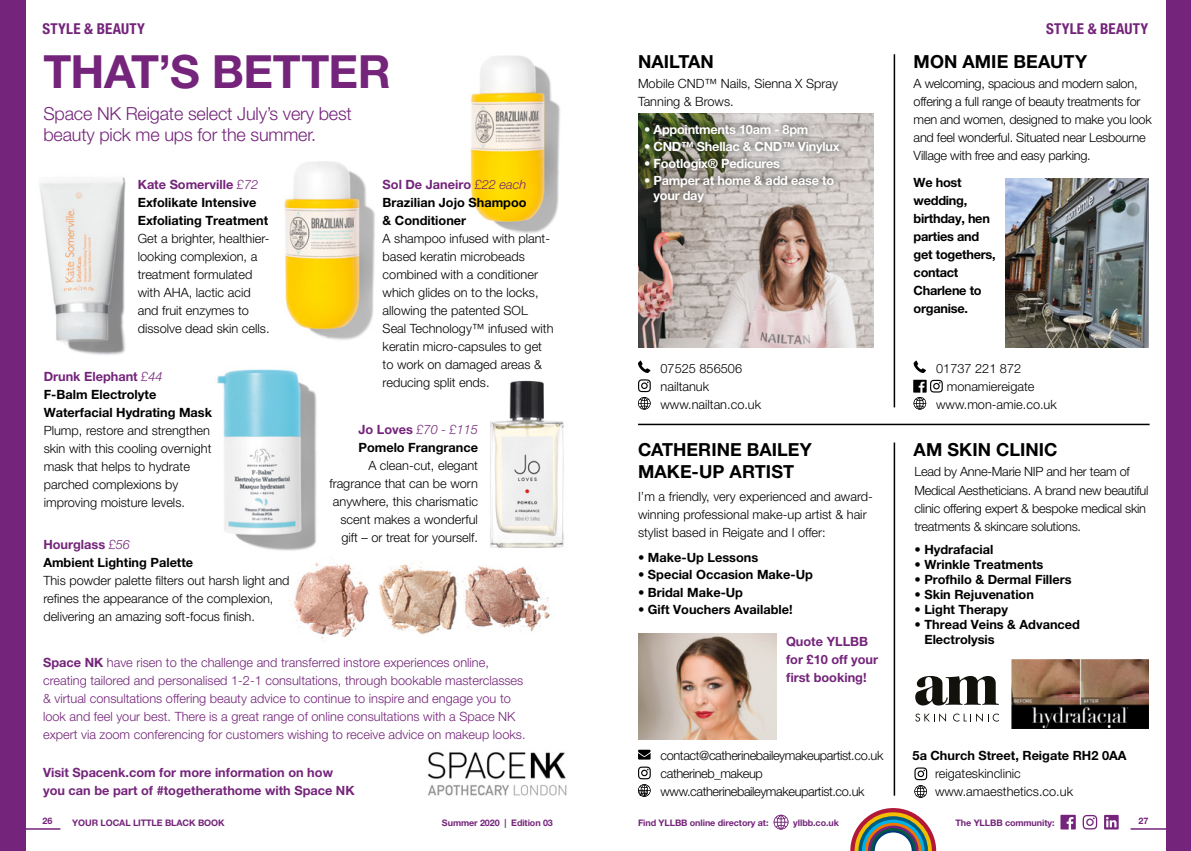
<style>
.page{position:relative;width:1191px;height:851px;background:#fff}
.page>*{position:absolute;margin:0;border:0;box-sizing:border-box;transform-origin:0 0}
.t1{font:700 45.75px "Helvetica Neue LT Pro";letter-spacing:-.01em;color:#74247a}
.t2{font:300 18px/21px "Helvetica Neue LT Pro";letter-spacing:-.01em;color:#74247a}
.t3{font:700 18px/21.6px "Helvetica Neue LT Pro";letter-spacing:.005em;color:#000}
.t4{font:700 condensed 15px "Helvetica Neue LT Pro";letter-spacing:.015em;color:#74247a}
.t5{font:300 12.75px/18px "Helvetica Neue LT Pro";color:#000}
.t6{font:700 12.75px/18px "Helvetica Neue LT Pro";color:#000}
.t7{font:300 12.75px/18px "Helvetica Neue LT Pro";color:#74247a}
.t8{font:300 12.75px/18px "Helvetica Neue LT Pro";letter-spacing:-.02em;color:#000}
.t9{font:700 12.75px/18px "Helvetica Neue LT Pro";color:#74247a}
.t10{font:300 12.75px "Helvetica Neue LT Pro";letter-spacing:-.03em;color:#000}
.t11{font:700 12.75px/15px "Helvetica Neue LT Pro";letter-spacing:-.02em;color:#fff}
.t12{font:700 12.75px/18px "Helvetica Neue LT Pro";letter-spacing:-.02em;color:#000}
.t13{font:700 9px "Helvetica Neue LT Pro";letter-spacing:-.01em;color:#74247a}
.s1{color:#74247a}
.s2{font-weight:300;font-style:italic;color:#74247a}
.s3{font-weight:700}
</style>
<div class="page">
<div style="left:0;top:0;width:26px;height:850px;background:#74247a"></div>
<div style="left:1166px;top:0;width:25px;height:850px;background:#74247a"></div>
<svg style="left:1060px;top:814px;width:15px;height:15px"></svg>
<svg style="left:1082px;top:814px;width:15px;height:15px"></svg>
<svg style="left:1104px;top:814px;width:14px;height:15px"></svg>
<svg style="left:773px;top:814px;width:15px;height:15px"></svg>
<hr style="left:1130px;top:828px;width:36px;height:1px;background:#74247a">
<hr style="left:25px;top:828px;width:35px;height:1px;background:#74247a">
<svg style="left:850px;top:808px;width:86px;height:42px"></svg>
<img style="left:289px;top:559px;width:261px;height:82px">
<img style="left:470px;top:55px;width:90px;height:178px">
<img style="left:217px;top:369px;width:100px;height:182px">
<img style="left:490px;top:380px;width:74px;height:168px">
<img style="left:39px;top:177px;width:87px;height:178px">
<img style="left:284px;top:161px;width:91px;height:179px">
<img style="left:427px;top:752px;width:140px;height:44px">
<hr style="left:638px;top:423px;width:511px;height:2px;background:#000">
<img style="left:638px;top:114px;width:236px;height:234px">
<img style="left:1006px;top:179px;width:142px;height:169px">
<div style="left:637px;top:117px;width:208px;height:92px;background:#000;opacity:.75"></div>
<svg style="left:638px;top:360px;width:12px;height:13px"></svg>
<svg style="left:913px;top:360px;width:13px;height:13px"></svg>
<svg style="left:638px;top:379px;width:13px;height:30px"></svg>
<svg style="left:638px;top:766px;width:13px;height:30px"></svg>
<hr style="left:893px;top:54px;width:2px;height:353px;background:#000">
<hr style="left:893px;top:442px;width:2px;height:353px;background:#000">
<svg style="left:913px;top:379px;width:29px;height:30px"></svg>
<img style="left:638px;top:633px;width:138px;height:106px">
<svg style="left:638px;top:749px;width:12px;height:10px"></svg>
<svg style="left:914px;top:767px;width:13px;height:30px"></svg>
<svg style="left:915px;top:713px;width:31px;height:8px"></svg>
<svg style="left:953px;top:713px;width:46px;height:8px"></svg>
<svg style="left:915px;top:676px;width:84px;height:29px"></svg>
<img style="left:1011px;top:659px;width:137px;height:69px">
<p class="t4" style="left:43px;top:20px;width:104px">STYLE &amp; BEAUTY</p>
<p class="t4" style="left:1046px;top:20px;width:104px">STYLE &amp; BEAUTY</p>
<h1 class="t1" style="left:43px;top:43px;width:349px">THAT’S BETTER</h1>
<h2 class="t2" style="left:43px;top:103px;width:310px">Space NK Reigate select July’s very best beauty pick me ups for the summer.</h2>
<p class="t6" style="left:138px;top:175px;width:132px"><span class="s1">Kate Somerville</span> <span class="s2">£72<br></span>Exfolikate Intensive<br>Exfoliating Treatment</p>
<p class="t5" style="left:138px;top:229px;width:133px">Get a brighter, healthier&shy;looking complexion, a treatment formulated with AHA, lactic acid and fruit enzymes to dissolve dead skin cells.</p>
<p class="t6" style="left:44px;top:367px;width:170px"><span class="s1">Drunk Elephant</span> <span class="s2">£44<br></span>F-Balm Electrolyte<br>Waterfacial Hydrating Mask</p>
<p class="t5" style="left:44px;top:421px;width:169px">Plump, restore and strengthen skin with this cooling overnight mask that helps to hydrate parched complexions by improving moisture levels.</p>
<p class="t6" style="left:43px;top:534px;width:151px"><span class="s1">Hourglass</span> <span class="s2">£56<br></span>Ambient Lighting Palette</p>
<p class="t5" style="left:43px;top:570px;width:248px">This powder palette filters out harsh light and refines the appearance of the complexion, delivering an amazing soft-focus finish.</p>
<p class="t6" style="left:382px;top:175px;width:145px;text-align:justify"><span class="s1">Sol De Janeiro</span> <span class="s2">£22 each </span>Brazilian Jojo Shampoo &amp; Conditioner</p>
<p class="t5" style="left:382px;top:229px;width:172px">A shampoo infused with plant&shy;based keratin microbeads combined with a conditioner which glides on to the locks, allowing the patented SOL<br>Seal Technology™ infused with keratin micro-capsules to get to work on damaged areas &amp; reducing split ends.</p>
<p class="t6" style="left:358px;top:420px;width:121px"><span class="s1">Jo Loves</span> <span class="s2">£70 - £115<br></span>Pomelo Frangrance</p>
<p class="t5" style="left:329px;top:456px;width:150px;text-align:right">A clean-cut, elegant fragrance that can be worn anywhere, this charismatic scent makes a wonderful gift – or treat for yourself.</p>
<p class="t7" style="left:43px;top:652px;width:484px"><span class="s3">Space NK</span> have risen to the challenge and transferred instore experiences online, creating tailored and personalised 1-2-1 consultations, through bookable masterclasses &amp; virtual consultations offering beauty advice to continue to inspire and engage you to look and feel your best. There is a great range of online consultations with a Space NK expert via zoom conferencing for customers wishing to receive advice on makeup looks.</p>
<p class="t9" style="left:43px;top:762px;width:313px">Visit Spacenk.com for more information on how you can be part of #togetherathome with Space NK</p>
<h2 class="t3" style="left:638px;top:50px;width:77px">NAILTAN</h2>
<h2 class="t3" style="left:913px;top:50px;width:175px">MON AMIE BEAUTY</h2>
<p class="t5" style="left:638px;top:74px;width:201px">Mobile CND™ Nails, Sienna X Spray<br>Tanning &amp; Brows.</p>
<p class="t8" style="left:913px;top:74px;width:240px">A welcoming, spacious and modern salon, offering a full range of beauty treatments for men and women, designed to make you look and feel wonderful. Situated near Lesbourne Village with free and easy parking.</p>
<p class="t12" style="left:913px;top:173px;width:83px">We host wedding, birthday, hen parties and get togethers, contact<br>Charlene to organise.</p>
<p class="t11" style="left:644px;top:121px;width:166px">• Appointments 10am - 8pm</p>
<p class="t11" style="left:644px;top:138px;width:197px">• CND™ Shellac &amp; CND™ Vinylux</p>
<p class="t11" style="left:644px;top:155px;width:137px">• Footlogix® Pedicures</p>
<p class="t11" style="left:653px;top:173px;width:182px;text-indent:-9px">• Pamper at home &amp; add ease to your day</p>
<p class="t5" style="left:660px;top:359px;width:102px">07525 856506 nailtanuk www.nailtan.co.uk</p>
<p class="t5" style="left:936px;top:359px;width:87px">01737 221 872</p>
<p class="t5" style="left:946px;top:377px;width:89px">monamiereigate</p>
<p class="t5" style="left:936px;top:395px;width:122px">www.mon-amie.co.uk</p>
<h2 class="t3" style="left:638px;top:438px;width:175px">CATHERINE BAILEY<br>MAKE-UP ARTIST</h2>
<p class="t5" style="left:638px;top:486px;width:236px">I’m a friendly, very experienced and award&shy;winning professional make-up artist &amp; hair stylist based in Reigate and I offer:</p>
<p class="t6" style="left:638px;top:548px;width:122px">• Make-Up Lessons</p>
<p class="t6" style="left:638px;top:565px;width:176px">• Special Occasion Make-Up</p>
<p class="t6" style="left:638px;top:582px;width:107px">• Bridal Make-Up</p>
<p class="t6" style="left:638px;top:599px;width:156px">• Gift Vouchers Available!</p>
<p class="t9" style="left:786px;top:632px;width:94px">Quote YLLBB for £10 off your first booking!</p>
<p class="t10" style="left:660px;top:747px;width:224px">contact@catherinebaileymakeupartist.co.uk</p>
<p class="t10" style="left:660px;top:765px;width:104px">catherineb_makeup</p>
<p class="t10" style="left:638px;top:783px;width:228px">w www.catherinebaileymakeupartist.co.uk</p>
<h2 class="t3" style="left:913px;top:438px;width:145px">AM SKIN CLINIC</h2>
<p class="t8" style="left:914px;top:462px;width:235px">Lead by Anne-Marie NIP and her team of Medical Aestheticians. A brand new beautiful clinic offering expert &amp; bespoke medical skin treatments &amp; skincare solutions.</p>
<p class="t6" style="left:914px;top:540px;width:80px">• Hydrafacial</p>
<p class="t6" style="left:914px;top:555px;width:130px">• Wrinkle Treatments</p>
<p class="t6" style="left:914px;top:570px;width:159px">• Profhilo &amp; Dermal Fillers</p>
<p class="t6" style="left:914px;top:585px;width:121px">• Skin Rejuvenation</p>
<p class="t6" style="left:914px;top:600px;width:95px">• Light Therapy</p>
<p class="t6" style="left:924px;top:616px;width:157px;line-height:15px;text-indent:-10px">• Thread Veins &amp; Advanced<br>Electrolysis</p>
<p class="t6" style="left:912px;top:746px;width:215px">5a Church Street, Reigate RH2 0AA</p>
<p class="t5" style="left:935px;top:764px;width:139px">reigateskinclinic www.amaesthetics.co.uk</p>
<p class="t13" style="left:43px;top:815px;width:11px">26</p>
<p class="t13" style="left:72px;top:816px;width:154px">YOUR LOCAL LITTLE BLACK BOOK</p>
<p class="t13" style="left:442px;top:816px;width:112px">Summer 2020 | Edition 03</p>
<p class="t13" style="left:638px;top:816px;width:132px">Find YLLBB online directory at:</p>
<p class="t13" style="left:793px;top:816px;width:47px">yllbb.co.uk</p>
<p class="t13" style="left:955px;top:816px;width:100px">The YLLBB community:</p>
<p class="t13" style="left:1138px;top:815px;width:11px">27</p>
</div>
